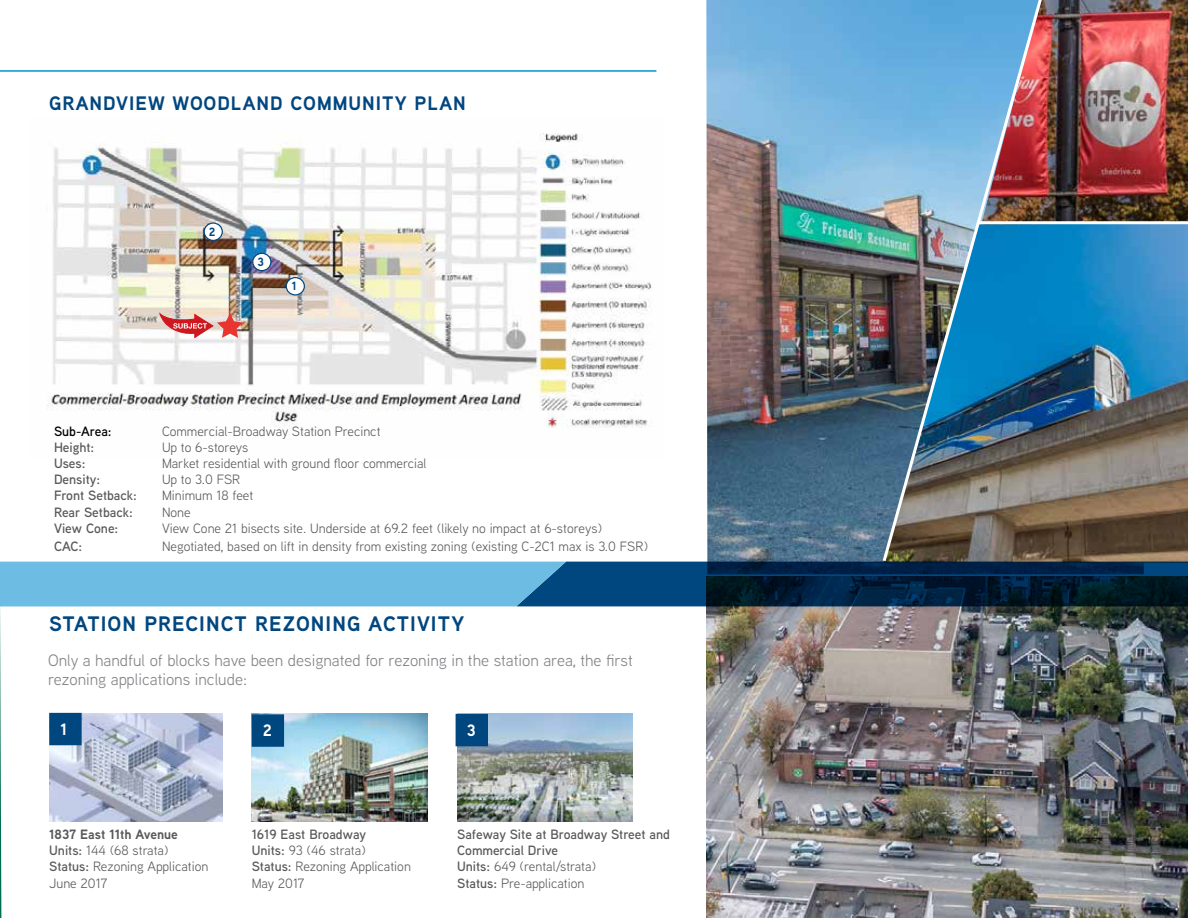
<style>
.page{position:relative;width:1188px;height:918px;background:#fff}
.page>*{position:absolute;margin:0;border:0;box-sizing:border-box;transform-origin:0 0}
.t1{font:700 21px "Aaux Next";letter-spacing:.05em;color:#00467f}
.t2{font:700 19.5px "Aaux Next";letter-spacing:.05em;color:#00467f}
.t3{font:16.5px/19.8px "Aaux Next";color:#808285}
.t4{font:700 16.5px "Aaux Next";color:#fff}
.t5{font:13.5px/16.2px "Aaux Next";color:#58595b}
.t6{font:600 13.5px/16.2px "Aaux Next";color:#58595b}
.t7{font:600 13.5px "Aaux Next";color:#000}
.t8{font:700 12px "Aaux Next";color:#00467f}
.s1{font-weight:700}
.s2{font-weight:600}
.s3{font-weight:400}
</style>
<div class="page">
<img style="left:706px;top:0;width:174px;height:562px">
<img style="left:1050px;top:0;width:138px;height:221px">
<img style="left:1050px;top:224px;width:138px;height:338px">
<img style="left:880px;top:0;width:170px;height:562px">
<hr style="left:978px;top:221px;width:210px;height:3px;background:#fff">
<hr style="left:0;top:70px;width:656px;height:2px;background:#0093d0">
<img style="left:47px;top:133px;width:605px;height:295px">
<img style="left:0;top:562px;width:1188px;height:356px">
<div style="left:50px;top:714px;width:31px;height:31px;background:#00467f"></div>
<div style="left:49px;top:713px;width:33px;height:32px;border:2px solid #00467f"></div>
<div style="left:252px;top:715px;width:31px;height:31px;background:#00467f"></div>
<div style="left:252px;top:714px;width:32px;height:33px;border:2px solid #00467f"></div>
<div style="left:456px;top:715px;width:31px;height:31px;background:#00467f"></div>
<div style="left:456px;top:714px;width:32px;height:32px;border:2px solid #00467f"></div>
<div style="left:286px;top:278px;width:18px;height:17px;background:#fff;border-radius:50%"></div>
<div style="left:286px;top:277px;width:19px;height:19px;border:1px solid #00467f;border-radius:50%"></div>
<div style="left:204px;top:223px;width:18px;height:17px;background:#fff;border-radius:50%"></div>
<div style="left:204px;top:222px;width:19px;height:19px;border:1px solid #00467f;border-radius:50%"></div>
<div style="left:253px;top:253px;width:18px;height:18px;background:#fff;border-radius:50%"></div>
<div style="left:252px;top:253px;width:19px;height:18px;border:1px solid #00467f;border-radius:50%"></div>
<svg style="left:159px;top:313px;width:84px;height:25px"></svg>
<h2 class="t2" style="left:49px;top:90px;width:418px">GRANDVIEW WOODLAND COMMUNITY PLAN</h2>
<p class="t8" style="left:209px;top:223px;width:8px">2</p>
<p class="t8" style="left:258px;top:253px;width:8px">3</p>
<p class="t8" style="left:292px;top:278px;width:6px">1</p>
<p class="t7" style="left:54px;top:422px;width:59px">Sub-Area:</p>
<p class="t5" style="left:162px;top:422px;width:220px">Commercial-Broadway Station Precinct</p>
<p class="t6" style="left:54px;top:439px;width:42px">Height:</p>
<p class="t5" style="left:162px;top:439px;width:88px">Up to 6-storeys</p>
<p class="t6" style="left:54px;top:455px;width:33px">Uses:</p>
<p class="t5" style="left:162px;top:455px;width:266px">Market residential with ground floor commercial</p>
<p class="t6" style="left:54px;top:471px;width:48px">Density:</p>
<p class="t5" style="left:162px;top:471px;width:80px">Up to 3.0 FSR</p>
<p class="t6" style="left:54px;top:487px;width:84px">Front Setback:</p>
<p class="t5" style="left:162px;top:487px;width:93px">Minimum 18 feet</p>
<p class="t6" style="left:54px;top:504px;width:80px">Rear Setback:</p>
<p class="t5" style="left:162px;top:503px;width:30px">None</p>
<p class="t6" style="left:54px;top:520px;width:66px">View Cone:</p>
<p class="t5" style="left:162px;top:520px;width:442px">View Cone 21 bisects site. Underside at 69.2 feet (likely no impact at 6-storeys)</p>
<p class="t6" style="left:54px;top:538px;width:30px">CAC:</p>
<p class="t5" style="left:162px;top:538px;width:488px">Negotiated, based on lift in density from existing zoning (existing C-2C1 max is 3.0 FSR)</p>
<h1 class="t1" style="left:49px;top:608px;width:417px">STATION PRECINCT REZONING ACTIVITY</h1>
<p class="t3" style="left:48px;top:649px;width:586px">Only a handful of blocks have been designated for rezoning in the station area, the first rezoning applications include:</p>
<p class="t4" style="left:61px;top:717px;width:8px">1</p>
<p class="t4" style="left:263px;top:719px;width:11px">2</p>
<p class="t4" style="left:467px;top:718px;width:10px">3</p>
<p class="t5" style="left:49px;top:826px;width:161px"><span class="s1">1837 East 11th Avenue<br></span><span class="s2">Units:</span> 144 (68 strata)<br><span class="s2">Status:</span> Rezoning Application<br>June 2017</p>
<p class="t5" style="left:252px;top:826px;width:161px"><span class="s2">1619 East Broadway<br>Units:</span> 93 (46 strata)<br><span class="s2">Status:</span> Rezoning Application<br>May 2017</p>
<p class="t6" style="left:457px;top:826px;width:214px">Safeway Site at Broadway Street and<br>Commercial Drive<br>Units: <span class="s3">649 (rental/strata)<br></span>Status: <span class="s3">Pre-application</span></p>
</div>
